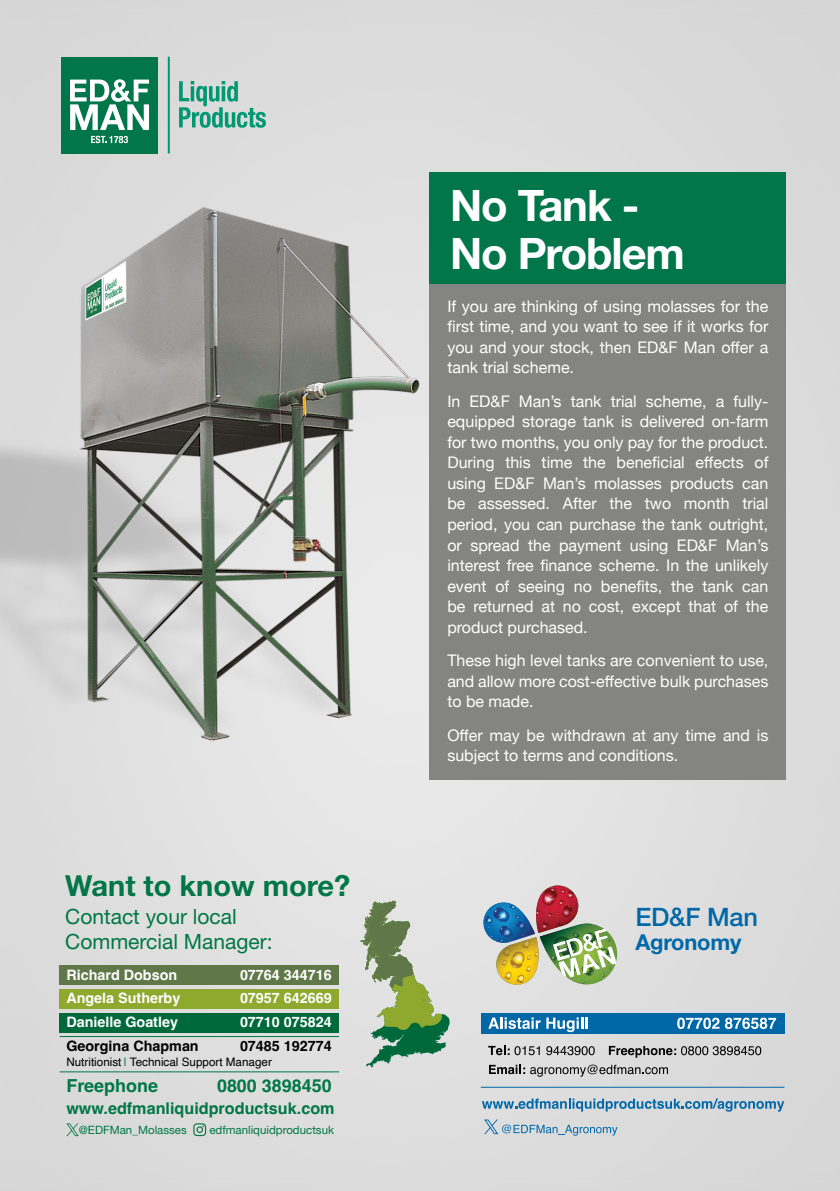
<style>
.page{position:relative;width:840px;height:1191px;background:#fff}
.page>*{position:absolute;margin:0;border:0;box-sizing:border-box;transform-origin:0 0}
.t1{font:700 43.4px/48px "Helvetica Neue";letter-spacing:-.025em;color:#fff}
.t2{font:700 29px "Helvetica Neue";color:#00764a}
.t3{font:500 25.4px "Helvetica Neue";color:#0168a8}
.t4{font:700 21.8px "Helvetica Neue";letter-spacing:-.01em;color:#0168a8}
.t5{font:21px/24.6px "Helvetica Neue";color:#00764a}
.t6{font:700 18px "Helvetica";color:#00764a}
.t7{font:700 16.2px "Helvetica";color:#00764a}
.t8{font:16px/20.6px "Helvetica Neue";color:#fff;text-align:justify}
.t9{font:700 14.4px "Helvetica";color:#fff}
.t10{font:700 14.4px "Helvetica";color:#000}
.t11{font:11.6px "Helvetica Neue";color:#00764a}
.t12{font:11.6px "Helvetica";color:#000}
.s1{color:#00764a}
</style>
<div class="page">
<img style="left:0;top:0;width:839px;height:1191px">
<svg style="left:360px;top:900px;width:89px;height:167px;background:#a2b89a"></svg>
<div style="left:60px;top:965px;width:279px;height:19px;background:#607849"></div>
<div style="left:60px;top:989px;width:279px;height:19px;background:#8fa82e"></div>
<div style="left:60px;top:1013px;width:279px;height:19px;background:#00693b"></div>
<svg style="left:66px;top:1123px;width:13px;height:13px"></svg>
<svg style="left:193px;top:1123px;width:13px;height:13px"></svg>
<hr style="left:60px;top:1036px;width:279px;height:1px;background:#00764a">
<hr style="left:60px;top:1071px;width:279px;height:1px;background:#00764a">
<div style="left:429px;top:282px;width:356px;height:498px;background:#848483"></div>
<img style="left:0;top:163px;width:468px;height:624px">
<svg style="left:179px;top:81px;width:87px;height:47px;background:#8cc2b5"></svg>
<hr style="left:168px;top:57px;width:2px;height:96px;background:#009872">
<div style="left:61px;top:57px;width:97px;height:96px;background:#00764a"></div>
<svg style="left:91px;top:136px;width:37px;height:7px"></svg>
<svg style="left:70px;top:79px;width:79px;height:51px"></svg>
<img style="left:483px;top:902px;width:13px;height:41px">
<img style="left:615px;top:924px;width:2px;height:40px">
<img style="left:496px;top:885px;width:119px;height:99px">
<div style="left:429px;top:173px;width:356px;height:111px;background:#00764a"></div>
<div style="left:480px;top:1012px;width:304px;height:21px;background:#0168a8"></div>
<svg style="left:488px;top:1017px;width:52px;height:12px"></svg>
<svg style="left:546px;top:1017px;width:41px;height:15px"></svg>
<svg style="left:677px;top:1017px;width:98px;height:12px"></svg>
<hr style="left:480px;top:1087px;width:304px;height:1px;background:#0168a8">
<svg style="left:481px;top:1098px;width:302px;height:13px;background:#93b5ca"></svg>
<svg style="left:488px;top:1046px;width:51px;height:9px"></svg>
<svg style="left:546px;top:1046px;width:48px;height:9px"></svg>
<svg style="left:488px;top:1064px;width:179px;height:12px;background:#a6a6a6"></svg>
<svg style="left:608px;top:1046px;width:152px;height:11px;background:#969696"></svg>
<svg style="left:484px;top:1119px;width:133px;height:16px;background:#b7c8d3"></svg>
<h2 class="t2" style="left:65px;top:867px;width:286px">Want to know more?</h2>
<h3 class="t5" style="left:65px;top:904px;width:209px">Contact your local<br>Commercial Manager:</h3>
<p class="t9" style="left:66px;top:966px;width:112px">Richard Dobson</p>
<p class="t9" style="left:240px;top:966px;width:93px">07764 344716</p>
<p class="t9" style="left:66px;top:989px;width:115px">Angela Sutherby</p>
<p class="t9" style="left:240px;top:989px;width:93px">07957 642669</p>
<p class="t9" style="left:66px;top:1013px;width:113px">Danielle Goatley</p>
<p class="t9" style="left:240px;top:1013px;width:93px">07710 075824</p>
<p class="t10" style="left:66px;top:1037px;width:134px">Georgina Chapman</p>
<p class="t10" style="left:240px;top:1037px;width:93px">07485 192774</p>
<p class="t12" style="left:66px;top:1052px;width:207px">Nutritionist <span class="s1">|</span> Technical Support Manager</p>
<p class="t6" style="left:66px;top:1074px;width:93px">Freephone</p>
<p class="t6" style="left:217px;top:1074px;width:116px">0800 3898450</p>
<p class="t7" style="left:66px;top:1098px;width:269px">www.edfmanliquidproductsuk.com</p>
<p class="t11" style="left:79px;top:1123px;width:110px">@EDFMan_Molasses</p>
<p class="t11" style="left:209px;top:1123px;width:126px">edfmanliquidproductsuk</p>
<h1 class="t1" style="left:450px;top:180px;width:236px">No Tank -<br>No Problem</h1>
<p class="t8" style="left:447px;top:296px;width:322px">If you are thinking of using molasses for the first time, and you want to see if it works for you and your stock, then ED&amp;F Man offer a tank trial scheme.</p>
<p class="t8" style="left:447px;top:391px;width:322px">In ED&amp;F Man’s tank trial scheme, a fully&shy;equipped storage tank is delivered on-farm for two months, you only pay for the product.<br>During this time the beneficial effects of using ED&amp;F Man’s molasses products can be assessed. After the two month trial period, you can purchase the tank outright, or spread the payment using ED&amp;F Man’s interest free finance scheme. In the unlikely event of seeing no benefits, the tank can be returned at no cost, except that of the product purchased.</p>
<p class="t8" style="left:447px;top:651px;width:322px">These high level tanks are convenient to use, and allow more cost-effective bulk purchases to be made.</p>
<p class="t8" style="left:447px;top:725px;width:322px">Offer may be withdrawn at any time and is subject to terms and conditions.</p>
<h3 class="t3" style="left:635px;top:901px;width:124px">ED&amp;F Man</h3>
<h3 class="t4" style="left:635px;top:928px;width:107px">Agronomy</h3>
</div>
